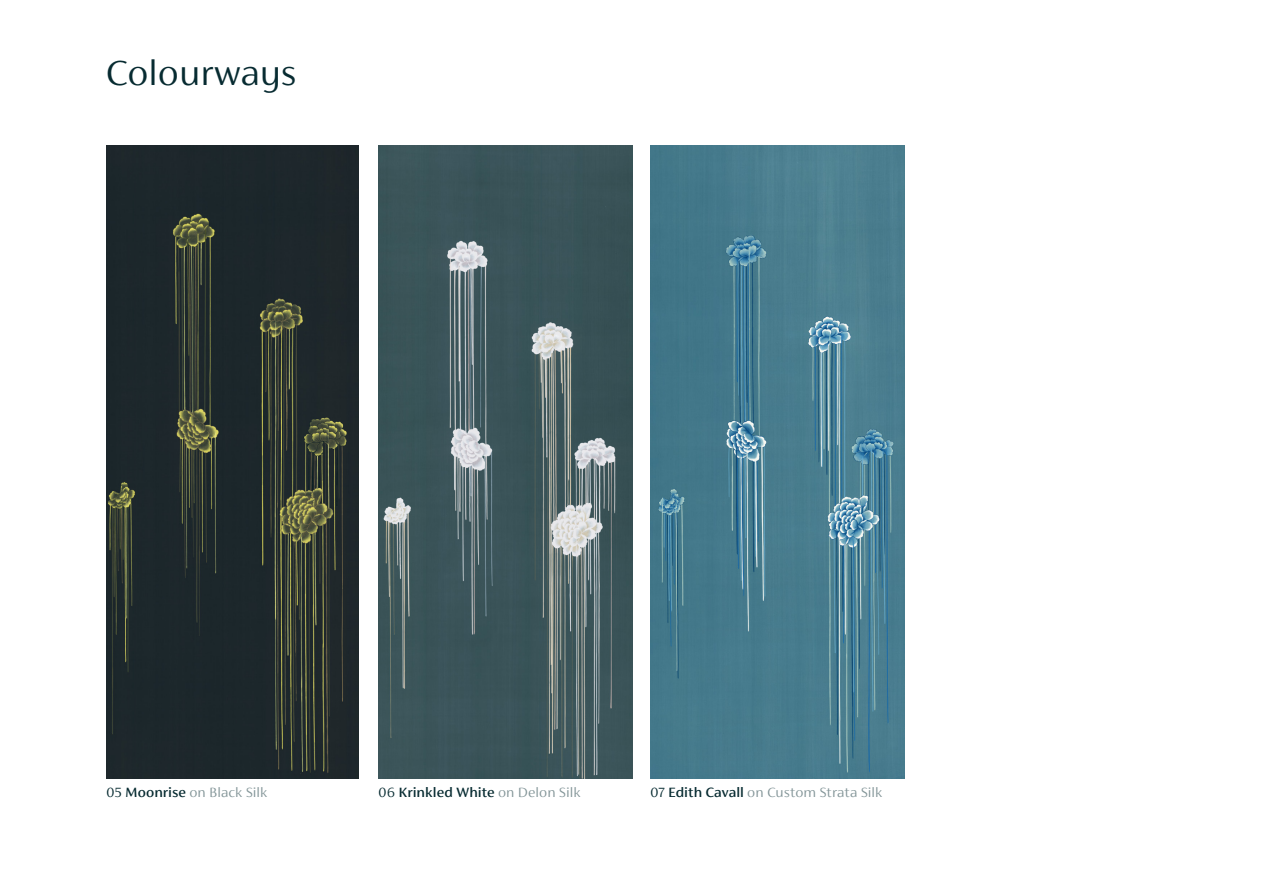
<style>
.page{position:relative;width:1263px;height:893px;background:#fff}
.page>*{position:absolute;margin:0;border:0;box-sizing:border-box;transform-origin:0 0}
.Page_Title{font:300 39px "FS Siena";color:#072b31}
.Swatch_Name{font:300 15px "FS Siena";color:#839598}
.Swatch_Name-2{font:500 15px "FS Siena";letter-spacing:.005em;color:#072b31}
.s1{color:#072b31}
.s2{font-weight:500;color:#072b31}
.s3{font-weight:300}
.s4{font-weight:300;color:#839598}
</style>
<div class="page">
<img style="left:106px;top:145px;width:252px;height:634px">
<img style="left:378px;top:146px;width:254px;height:633px">
<img style="left:650px;top:145px;width:254px;height:633px">
<p class="Page_Title" style="left:105px;top:53px;width:193px">Colourways</p>
<p class="Swatch_Name" style="left:106px;top:784px;width:163px"><span class="s1">05</span> <span class="s2">Moonrise</span> on Black Silk</p>
<p class="Swatch_Name-2" style="left:378px;top:784px;width:204px"><span class="s3">06</span> Krinkled White <span class="s4">on Delon Silk</span></p>
<p class="Swatch_Name" style="left:650px;top:784px;width:234px"><span class="s1">07</span> <span class="s2">Edith Cavall</span> on Custom Strata Silk</p>
</div>
